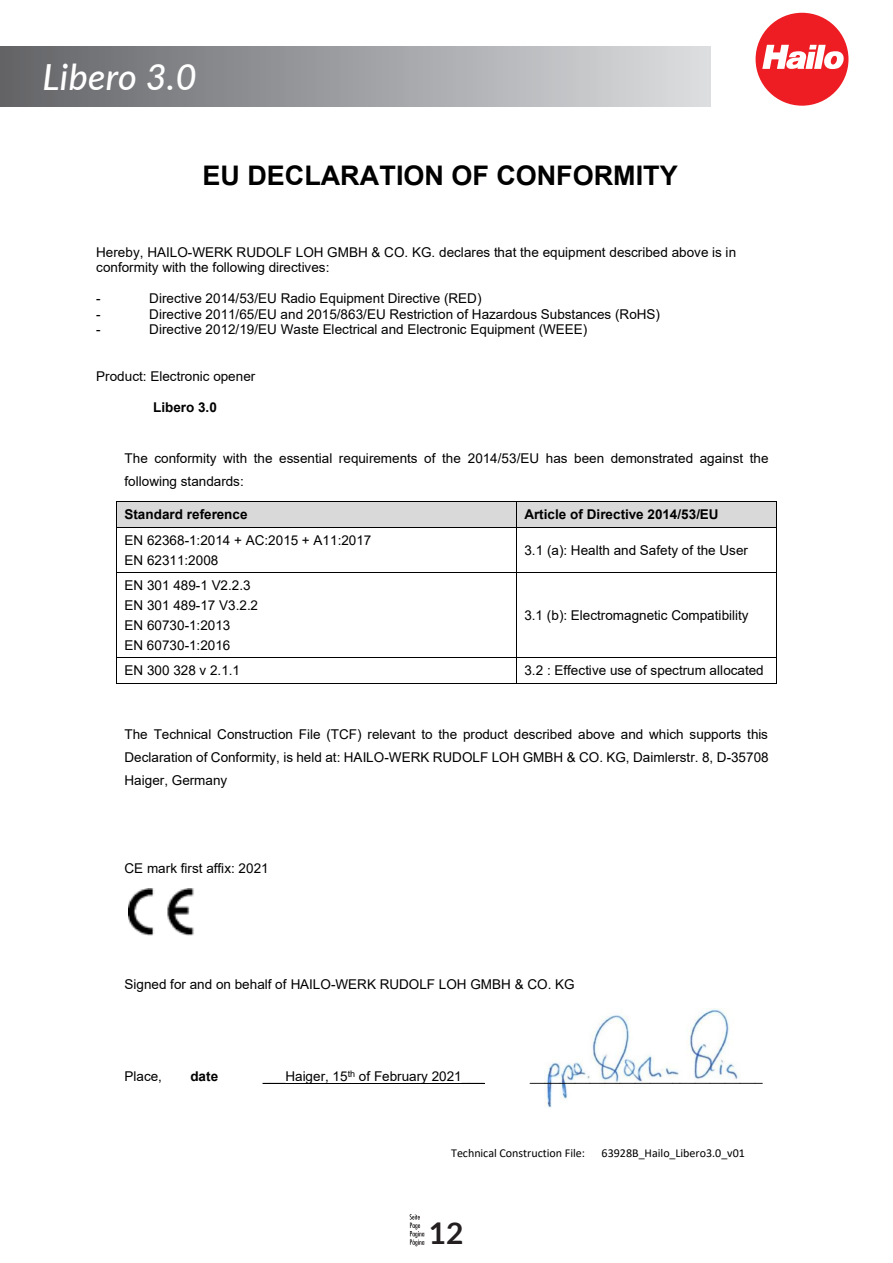
<style>
.page{position:relative;width:893px;height:1263px;background:#fff}
.page>*{position:absolute;margin:0;border:0;box-sizing:border-box;transform-origin:0 0}
.t1{font:italic 500 36px "Lato";letter-spacing:.01em;color:#fff}
.t2{font:700 30px "Lato";color:#231f20}
.t3{font:700 27px "Arial";color:#000}
.t4{font:13.5px/20.1px "Arial";letter-spacing:.005em;color:#000}
.t5{font:700 13.5px "Arial";color:#000}
.t6{font:12px "Calibri";color:#000}
</style>
<div class="page">
<img style="left:0;top:47px;width:711px;height:60px">
<div style="left:756px;top:13px;width:92px;height:93px;background:#ee1d23;border-radius:50%"></div>
<svg style="left:762px;top:45px;width:82px;height:24px"></svg>
<svg style="left:410px;top:1214px;width:14px;height:32px"></svg>
<img style="left:545px;top:1009px;width:194px;height:98px">
<div style="left:117px;top:502px;width:399px;height:25px;background:#d9d9d9"></div>
<div style="left:517px;top:502px;width:259px;height:25px;background:#d9d9d9"></div>
<hr style="left:117px;top:501px;width:399px;height:1px;background:#000">
<hr style="left:517px;top:501px;width:259px;height:1px;background:#000">
<svg style="left:116px;top:501px;width:1px;height:26px"></svg>
<hr style="left:117px;top:527px;width:399px;height:1px;background:#000">
<svg style="left:516px;top:501px;width:1px;height:26px"></svg>
<hr style="left:517px;top:527px;width:259px;height:1px;background:#000">
<svg style="left:776px;top:501px;width:1px;height:26px"></svg>
<hr style="left:116px;top:527px;width:1px;height:45px;background:#000">
<hr style="left:516px;top:527px;width:1px;height:45px;background:#000">
<hr style="left:776px;top:527px;width:1px;height:45px;background:#000">
<hr style="left:117px;top:572px;width:399px;height:1px;background:#000">
<hr style="left:517px;top:572px;width:259px;height:1px;background:#000">
<hr style="left:116px;top:573px;width:1px;height:84px;background:#000">
<hr style="left:516px;top:573px;width:1px;height:84px;background:#000">
<hr style="left:776px;top:573px;width:1px;height:84px;background:#000">
<hr style="left:117px;top:657px;width:399px;height:1px;background:#000">
<hr style="left:517px;top:657px;width:259px;height:1px;background:#000">
<svg style="left:116px;top:657px;width:1px;height:27px"></svg>
<hr style="left:117px;top:683px;width:399px;height:1px;background:#000">
<svg style="left:516px;top:657px;width:1px;height:27px"></svg>
<hr style="left:517px;top:683px;width:259px;height:1px;background:#000">
<svg style="left:776px;top:657px;width:1px;height:27px"></svg>
<hr style="left:263px;top:1082px;width:221px;height:1px;background:#000">
<img style="left:128px;top:888px;width:66px;height:47px">
<h1 class="t1" style="left:43px;top:51px;width:156px">Libero 3.0</h1>
<p class="t3" style="left:202px;top:156px;width:477px">EU DECLARATION OF CONFORMITY</p>
<p class="t4" style="left:96px;top:244px;width:641px;line-height:15.5px">Hereby, HAILO-WERK RUDOLF LOH GMBH &amp; CO. KG. declares that the equipment described above is in conformity with the following directives:</p>
<p class="t4" style="left:96px;top:288px;width:6px">-</p>
<p class="t4" style="left:149px;top:288px;width:334px">Directive 2014/53/EU Radio Equipment Directive (RED)</p>
<p class="t4" style="left:96px;top:304px;width:6px">-</p>
<p class="t4" style="left:149px;top:304px;width:512px">Directive 2011/65/EU and 2015/863/EU Restriction of Hazardous Substances (RoHS)</p>
<p class="t4" style="left:96px;top:319px;width:6px">-</p>
<p class="t4" style="left:149px;top:319px;width:440px">Directive 2012/19/EU Waste Electrical and Electronic Equipment (WEEE)</p>
<p class="t4" style="left:96px;top:366px;width:161px">Product: Electronic opener</p>
<p class="t5" style="left:153px;top:398px;width:65px">Libero 3.0</p>
<p class="t4" style="left:124px;top:446px;width:645px;line-height:23.4px">The conformity with the essential requirements of the 2014/53/EU has been demonstrated against the following standards:</p>
<p class="t5" style="left:124px;top:505px;width:125px">Standard reference</p>
<p class="t5" style="left:524px;top:505px;width:196px">Article of Directive 2014/53/EU</p>
<p class="t4" style="left:124px;top:530px;width:248px">EN 62368-1:2014 + AC:2015 + A11:2017<br>EN 62311:2008</p>
<p class="t4" style="left:524px;top:540px;width:225px">3.1 (a): Health and Safety of the User</p>
<p class="t4" style="left:124px;top:575px;width:135px">EN 301 489-1 V2.2.3<br>EN 301 489-17 V3.2.2<br>EN 60730-1:2013<br>EN 60730-1:2016</p>
<p class="t4" style="left:524px;top:605px;width:226px">3.1 (b): Electromagnetic Compatibility</p>
<p class="t4" style="left:124px;top:660px;width:117px">EN 300 328 v 2.1.1</p>
<p class="t4" style="left:524px;top:660px;width:241px">3.2 : Effective use of spectrum allocated</p>
<p class="t4" style="left:124px;top:722px;width:646px;line-height:23.2px;text-align:justify">The Technical Construction File (TCF) relevant to the product described above and which supports this Declaration of Conformity, is held at: HAILO-WERK RUDOLF LOH GMBH &amp; CO. KG, Daimlerstr. 8, D-35708<br>Haiger, Germany</p>
<p class="t4" style="left:124px;top:858px;width:146px">CE mark first affix: 2021</p>
<p class="t4" style="left:124px;top:974px;width:452px">Signed for and on behalf of HAILO-WERK RUDOLF LOH GMBH &amp; CO. KG</p>
<p class="t4" style="left:125px;top:1066px;width:39px">Place,</p>
<p class="t5" style="left:190px;top:1067px;width:29px">date</p>
<p class="t4" style="left:263px;top:1066px;width:223px">___Haiger, 15<sup>th</sup> of February 2021___</p>
<p class="t4" style="left:530px;top:1066px;width:234px">_______________________________</p>
<p class="t6" style="left:451px;top:1144px;width:136px">Technical Construction File:</p>
<p class="t6" style="left:602px;top:1144px;width:145px">63928B_Hailo_Libero3.0_v01</p>
<h2 class="t2" style="left:429px;top:1211px;width:36px">12</h2>
</div>
